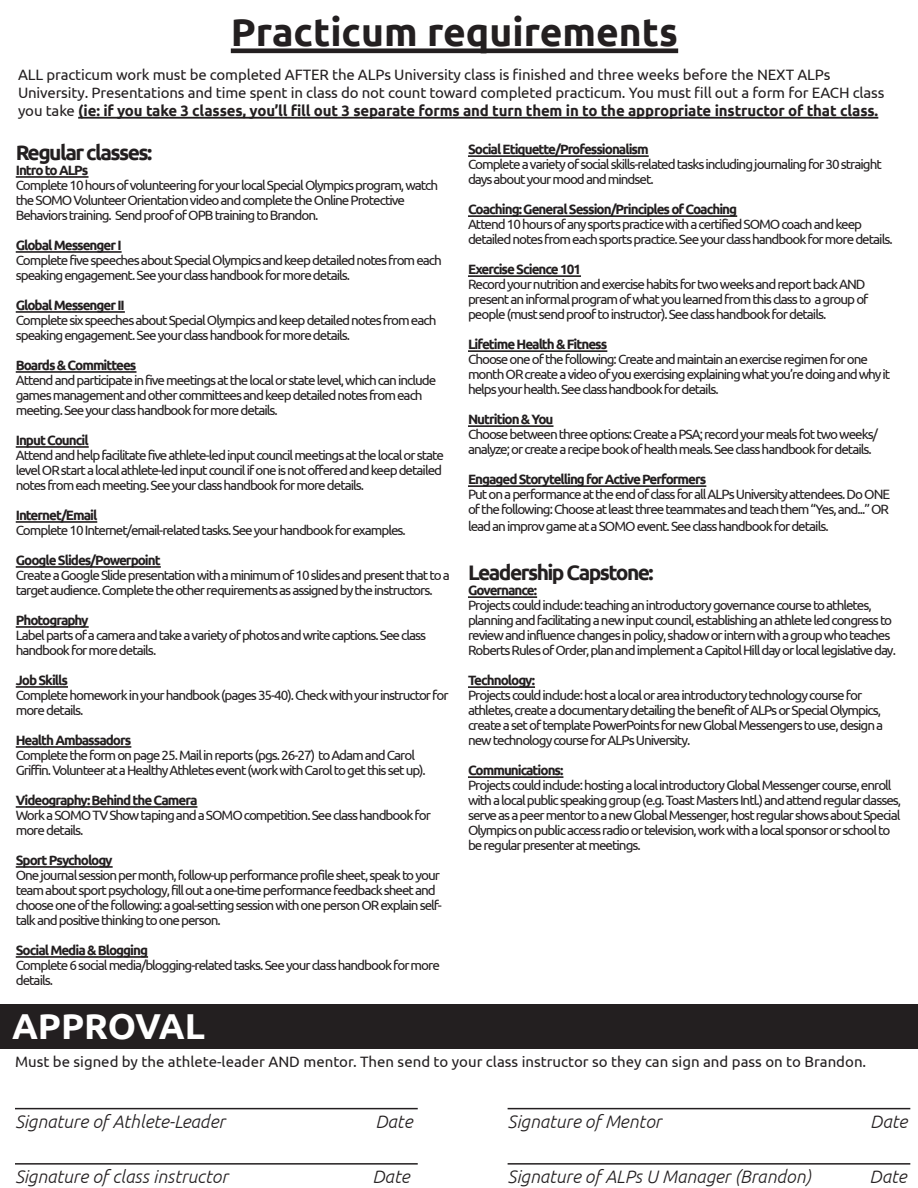
<style>
.page{position:relative;width:918px;height:1188px;background:#fff}
.page>*{position:absolute;margin:0;border:0;box-sizing:border-box;transform-origin:0 0}
.t1{font:700 39px "Ubuntu";color:#231f20}
.t2{font:700 36px "Ubuntu";color:#fff}
.t3{font:700 21px "Ubuntu";letter-spacing:-.075em;color:#231f20}
.t4{font:italic 300 18px "Ubuntu";color:#231f20}
.t5{font:15px/18px "Ubuntu";letter-spacing:-.01em;color:#231f20}
.t6{font:13.5px/15px "Ubuntu";letter-spacing:-.075em;color:#231f20}
.t7{font:700 13.5px "Ubuntu";letter-spacing:-.075em;color:#231f20}
.s1{font-weight:700}
</style>
<div class="page">
<div style="left:231px;top:48px;width:447px;height:5px;background:#231f20"></div>
<hr style="left:78px;top:117px;width:800px;height:2px;background:#231f20">
<hr style="left:16px;top:176px;width:73px;height:2px;background:#231f20">
<hr style="left:16px;top:251px;width:106px;height:2px;background:#231f20">
<hr style="left:16px;top:311px;width:109px;height:2px;background:#231f20">
<hr style="left:16px;top:371px;width:121px;height:2px;background:#231f20">
<hr style="left:16px;top:446px;width:73px;height:2px;background:#231f20">
<hr style="left:16px;top:521px;width:81px;height:2px;background:#231f20">
<hr style="left:16px;top:566px;width:145px;height:2px;background:#231f20">
<hr style="left:16px;top:626px;width:73px;height:2px;background:#231f20">
<hr style="left:16px;top:686px;width:52px;height:2px;background:#231f20">
<hr style="left:16px;top:746px;width:115px;height:2px;background:#231f20">
<hr style="left:16px;top:806px;width:181px;height:2px;background:#231f20">
<hr style="left:16px;top:866px;width:97px;height:2px;background:#231f20">
<hr style="left:16px;top:956px;width:132px;height:2px;background:#231f20">
<hr style="left:468px;top:155px;width:181px;height:2px;background:#231f20">
<hr style="left:468px;top:215px;width:269px;height:2px;background:#231f20">
<hr style="left:468px;top:275px;width:113px;height:2px;background:#231f20">
<hr style="left:468px;top:350px;width:139px;height:2px;background:#231f20">
<hr style="left:468px;top:425px;width:85px;height:2px;background:#231f20">
<hr style="left:468px;top:485px;width:238px;height:2px;background:#231f20">
<hr style="left:468px;top:596px;width:69px;height:2px;background:#231f20">
<hr style="left:468px;top:686px;width:67px;height:2px;background:#231f20">
<hr style="left:468px;top:776px;width:95px;height:2px;background:#231f20">
<div style="left:0;top:1004px;width:918px;height:45px;background:#231f20"></div>
<hr style="left:508px;top:1163px;width:402px;height:2px;background:#231f20">
<hr style="left:15px;top:1108px;width:403px;height:1px;background:#231f20">
<hr style="left:508px;top:1108px;width:402px;height:1px;background:#231f20">
<hr style="left:15px;top:1163px;width:403px;height:2px;background:#231f20">
<p class="t1" style="left:231px;top:8px;width:449px">Practicum requirements</p>
<p class="t5" style="left:18px;top:65px;width:868px">ALL practicum work must be completed AFTER the ALPs University class is finished and three weeks before the NEXT ALPs<br>University. Presentations and time spent in class do not count toward completed practicum. You must fill out a form for EACH class you take <span class="s1">(ie: if you take 3 classes, you’ll fill out 3 separate forms and turn them in to the appropriate instructor of that class.</span></p>
<p class="t3" style="left:16px;top:140px;width:138px">Regular classes:</p>
<p class="t7" style="left:16px;top:162px;width:74px">Intro to ALPs</p>
<p class="t6" style="left:16px;top:178px;width:424px">Complete 10 hours of volunteering for your local Special Olympics program, watch the SOMO Volunteer Orientation video and complete the Online Protective<br>Behaviors training. Send proof of OPB training to Brandon.</p>
<p class="t7" style="left:16px;top:237px;width:107px">Global Messenger I</p>
<p class="t6" style="left:16px;top:253px;width:428px">Complete five speeches about Special Olympics and keep detailed notes from each speaking engagement. See your class handbook for more details.</p>
<p class="t7" style="left:16px;top:297px;width:111px">Global Messenger II</p>
<p class="t6" style="left:16px;top:313px;width:422px">Complete six speeches about Special Olympics and keep detailed notes from each speaking engagement. See your class handbook for more details.</p>
<p class="t7" style="left:16px;top:357px;width:122px">Boards &amp; Committees</p>
<p class="t6" style="left:16px;top:373px;width:422px">Attend and participate in five meetings at the local or state level, which can include games management and other committees and keep detailed notes from each meeting. See your class handbook for more details.</p>
<p class="t7" style="left:16px;top:432px;width:75px">Input Council</p>
<p class="t6" style="left:16px;top:448px;width:430px">Attend and help facilitate five athlete-led input council meetings at the local or state level OR start a local athlete-led input council if one is not offered and keep detailed notes from each meeting. See your class handbook for more details.</p>
<p class="t7" style="left:16px;top:507px;width:83px">Internet/Email</p>
<p class="t6" style="left:16px;top:523px;width:392px">Complete 10 Internet/email-related tasks. See your handbook for examples.</p>
<p class="t7" style="left:16px;top:552px;width:147px">Google Slides/Powerpoint</p>
<p class="t6" style="left:16px;top:568px;width:436px">Create a Google Slide presentation with a minimum of 10 slides and present that to a target audience. Complete the other requirements as assigned by the instructors.</p>
<p class="t7" style="left:16px;top:612px;width:74px">Photography</p>
<p class="t6" style="left:16px;top:628px;width:412px">Label parts of a camera and take a variety of photos and write captions. See class handbook for more details.</p>
<p class="t7" style="left:16px;top:672px;width:54px">Job Skills</p>
<p class="t6" style="left:16px;top:688px;width:434px">Complete homework in your handbook (pages 35-40). Check with your instructor for more details.</p>
<p class="t7" style="left:16px;top:732px;width:117px">Health Ambassadors</p>
<p class="t6" style="left:16px;top:748px;width:412px">Complete the form on page 25. Mail in reports (pgs. 26-27) to Adam and Carol<br>Griffin. Volunteer at a Healthy Athletes event (work with Carol to get this set up).</p>
<p class="t7" style="left:16px;top:792px;width:183px">Videography: Behind the Camera</p>
<p class="t6" style="left:16px;top:808px;width:417px">Work a SOMO TV Show taping and a SOMO competition. See class handbook for more details.</p>
<p class="t7" style="left:16px;top:852px;width:98px">Sport Psychology</p>
<p class="t6" style="left:16px;top:868px;width:427px">One journal session per month, follow-up performance profile sheet, speak to your team about sport psychology, fill out a one-time performance feedback sheet and choose one of the following: a goal-setting session with one person OR explain self&shy;talk and positive thinking to one person.</p>
<p class="t7" style="left:16px;top:942px;width:134px">Social Media &amp; Blogging</p>
<p class="t6" style="left:16px;top:958px;width:426px">Complete 6 social media/blogging-related tasks. See your class handbook for more details.</p>
<p class="t6" style="left:468px;top:142px;width:415px"><span class="s1">Social Etiquette/Professionalism<br></span>Complete a variety of social skills-related tasks including journaling for 30 straight days about your mood and mindset.</p>
<p class="t6" style="left:468px;top:202px;width:426px"><span class="s1">Coaching: General Session/Principles of Coaching<br></span>Attend 10 hours of any sports practice with a certified SOMO coach and keep detailed notes from each sports practice. See your class handbook for more details.</p>
<p class="t6" style="left:468px;top:262px;width:402px"><span class="s1">Exercise Science 101<br></span>Record your nutrition and exercise habits for two weeks and report back AND present an informal program of what you learned from this class to a group of people (must send proof to instructor). See class handbook for details.</p>
<p class="t6" style="left:468px;top:337px;width:424px"><span class="s1">Lifetime Health &amp; Fitness<br></span>Choose one of the following: Create and maintain an exercise regimen for one month OR create a video of you exercising explaining what you’re doing and why it helps your health. See class handbook for details.</p>
<p class="t7" style="left:468px;top:411px;width:87px">Nutrition &amp; You</p>
<p class="t6" style="left:468px;top:427px;width:411px">Choose between three options: Create a PSA; record your meals fot two weeks/ analyze; or create a recipe book of health meals. See class handbook for details.</p>
<p class="t6" style="left:468px;top:472px;width:424px"><span class="s1">Engaged Storytelling for Active Performers<br></span>Put on a performance at the end of class for all ALPs University attendees. Do ONE of the following: Choose at least three teammates and teach them “Yes, and...” OR</p>
<p class="t6" style="left:468px;top:518px;width:362px">lead an improv game at a SOMO event. See class handbook for details.</p>
<p class="t3" style="left:468px;top:560px;width:187px">Leadership Capstone:</p>
<p class="t7" style="left:468px;top:582px;width:71px">Governance:</p>
<p class="t6" style="left:468px;top:598px;width:429px">Projects could include: teaching an introductory governance course to athletes, planning and facilitating a new input council, establishing an athlete led congress to review and influence changes in policy, shadow or intern with a group who teaches Roberts Rules of Order, plan and implement a Capitol Hill day or local legislative day.</p>
<p class="t7" style="left:468px;top:672px;width:69px">Technology:</p>
<p class="t6" style="left:468px;top:688px;width:417px">Projects could include: host a local or area introductory technology course for athletes, create a documentary detailing the benefit of ALPs or Special Olympics, create a set of template PowerPoints for new Global Messengers to use, design a new technology course for ALPs University.</p>
<p class="t7" style="left:468px;top:762px;width:97px">Communications:</p>
<p class="t6" style="left:468px;top:778px;width:435px">Projects could include: hosting a local introductory Global Messenger course, enroll with a local public speaking group (e.g. Toast Masters Intl.) and attend regular classes, serve as a peer mentor to a new Global Messenger, host regular shows about Special Olympics on public access radio or television, work with a local sponsor or school to be regular presenter at meetings.</p>
<p class="t2" style="left:12px;top:1005px;width:195px">APPROVAL</p>
<p class="t5" style="left:15px;top:1052px;width:853px">Must be signed by the athlete-leader AND mentor. Then send to your class instructor so they can sign and pass on to Brandon.</p>
<p class="t4" style="left:15px;top:1111px;width:212px">Signature of Athlete-Leader</p>
<p class="t4" style="left:375px;top:1111px;width:39px">Date</p>
<p class="t4" style="left:508px;top:1111px;width:155px">Signature of Mentor</p>
<p class="t4" style="left:870px;top:1111px;width:39px">Date</p>
<p class="t4" style="left:15px;top:1166px;width:214px">Signature of class instructor</p>
<p class="t4" style="left:372px;top:1166px;width:39px">Date</p>
<p class="t4" style="left:508px;top:1166px;width:305px">Signature of ALPs U Manager (Brandon)</p>
<p class="t4" style="left:869px;top:1166px;width:39px">Date</p>
</div>
